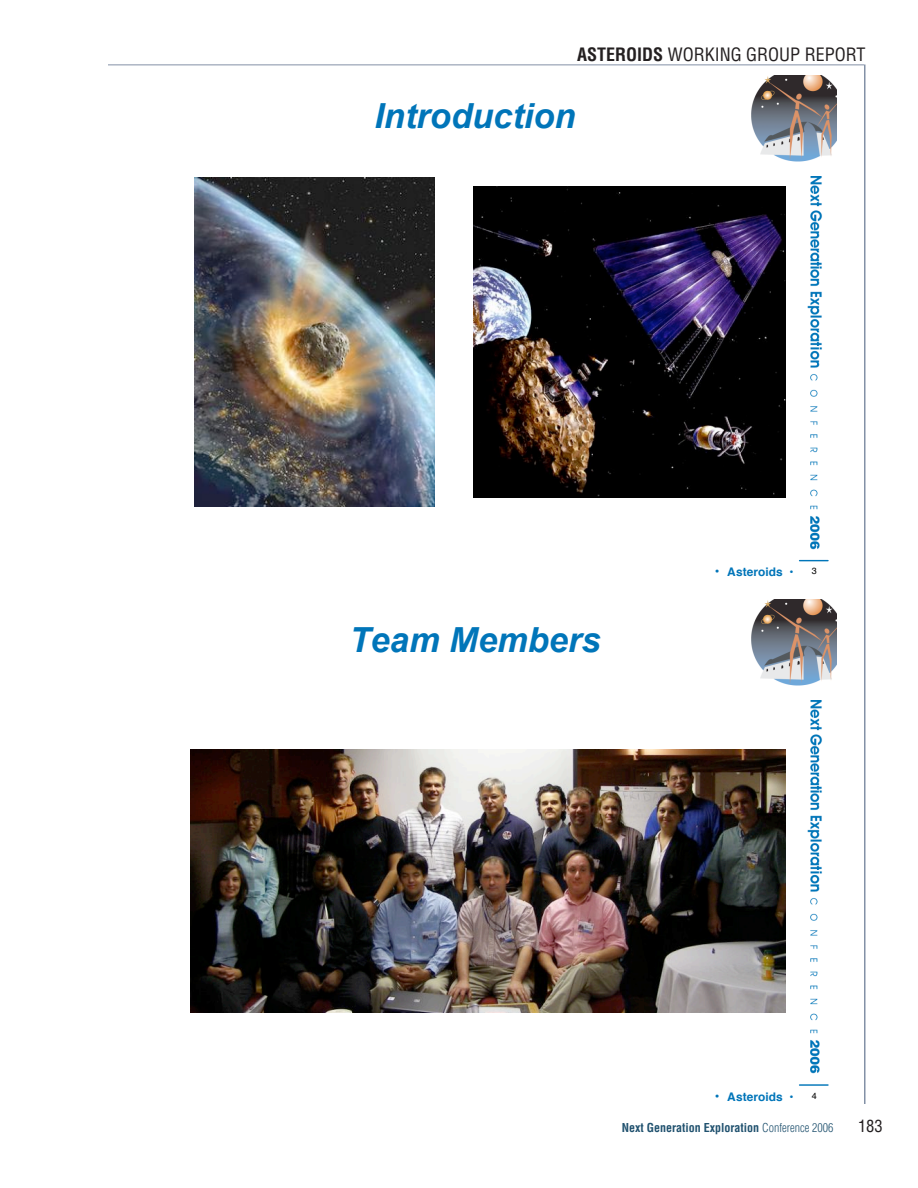
<style>
.page{position:relative;width:918px;height:1188px;background:#fff}
.page>*{position:absolute;margin:0;border:0;box-sizing:border-box;transform-origin:0 0}
.t1{font:italic 700 34.5px "Arial";color:#0075b9}
.t2{font:condensed 18px "Helvetica";color:#231f20}
.t3{font:condensed 16.5px "Helvetica";color:#231f20}
.t4{font:700 condensed 12px "Helvetica";color:#21526f}
.t5{font:700 11.85px "Helvetica";letter-spacing:.005em;color:#0075b9}
.t6{font:9px "Helvetica";color:#000}
.s1{font-weight:700}
.s2{font-weight:400;font-size:13.65px}
.s3{font-weight:300}
</style>
<div class="page">
<hr style="left:108px;top:64px;width:756px;height:1px;background:#8391a6">
<hr style="left:864px;top:64px;width:2px;height:1040px;background:#8391a6">
<img style="left:807px;top:176px;width:15px;height:374px">
<svg style="left:800px;top:560px;width:28px;height:1px"></svg>
<img style="left:752px;top:75px;width:85px;height:87px">
<img style="left:194px;top:177px;width:240px;height:329px">
<img style="left:474px;top:187px;width:312px;height:311px">
<img style="left:807px;top:701px;width:15px;height:373px">
<hr style="left:800px;top:1084px;width:28px;height:2px;background:#0075b9">
<img style="left:752px;top:599px;width:85px;height:87px">
<img style="left:190px;top:749px;width:596px;height:264px">
<p class="t2" style="left:577px;top:43px;width:290px"><span class="s1">ASTEROIDS</span> WORKING GROUP REPORT</p>
<p class="t1" style="left:374px;top:103px;width:203px">Introduction</p>
<p class="t1" style="left:350px;top:627px;width:253px">Team Members</p>
<p class="t5" style="left:715px;top:565px;width:80px"><span class="s2">•</span> Asteroids •</p>
<p class="t6" style="left:812px;top:566px;width:7px">3</p>
<p class="t5" style="left:715px;top:1089px;width:80px"><span class="s2">•</span> Asteroids •</p>
<p class="t6" style="left:812px;top:1090px;width:7px">4</p>
<p class="t4" style="left:622px;top:1120px;width:213px">Next Generation Exploration <span class="s3">Conference 2006</span></p>
<h3 class="t3" style="left:858px;top:1116px;width:26px">18 3</h3>
</div>
